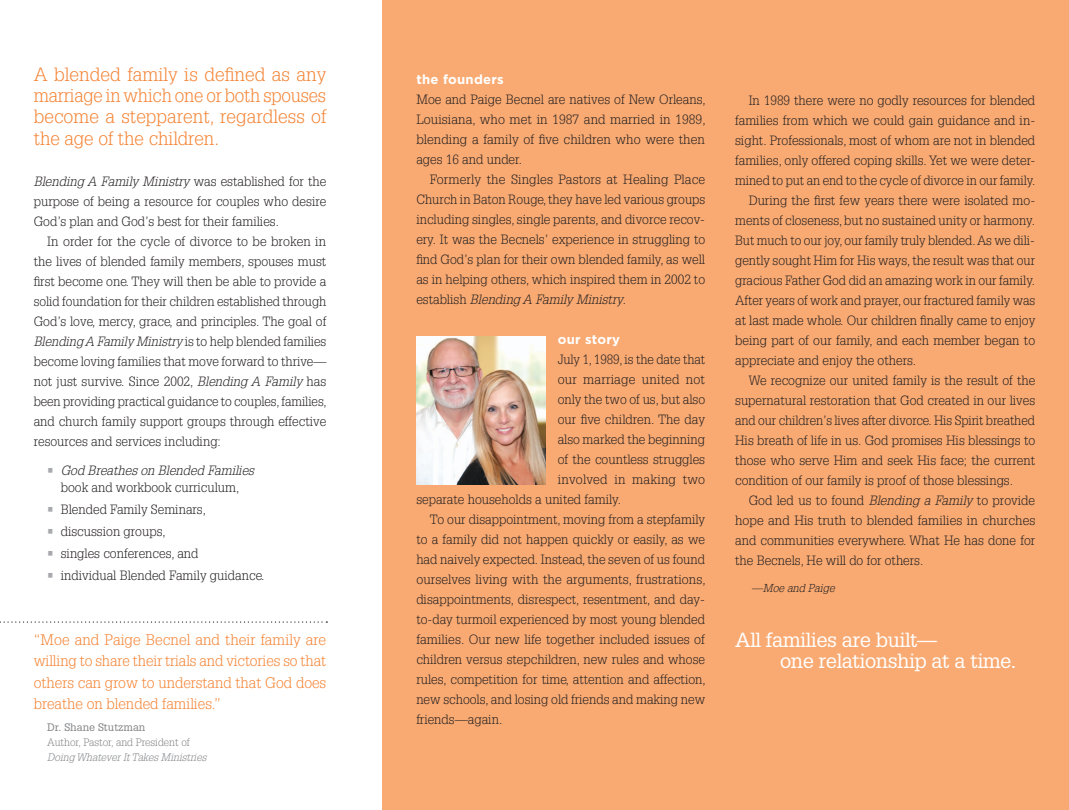
<style>
.page{position:relative;width:1069px;height:810px;background:#fff}
.page>*{position:absolute;margin:0;border:0;box-sizing:border-box;transform-origin:0 0}
.t1{font:20px/21.2px "Glypha LT Std";letter-spacing:-.02em;color:#fff}
.t2{font:300 18.75px/21.2px "Glypha LT Std";letter-spacing:.005em;color:#f48232;text-align:justify}
.t3{font:300 15px/21.2px "Glypha LT Std";color:#f48232;text-align:justify}
.t4{font:300 13.12px/20px "Glypha LT Std";color:#231f20;text-align:justify}
.t5{font:italic 300 13.12px/17.5px "Glypha LT Std";color:#231f20;text-align:center}
.t6{font:700 13.12px "Gotham";letter-spacing:.02em;color:#fff}
.t7{font:italic 300 11.25px "Glypha LT Std";color:#231f20}
.t8{font:italic 300 10.62px "Glypha LT Std";color:#808285}
.t9{font:300 10.62px "Glypha LT Std";color:#808285}
.t10{font:10.62px "Glypha LT Std";color:#808285}
.s1{font-style:italic}
.s2{font-style:normal;color:#a8a9ad}
.s3{font-style:normal}
.s4{color:#a8a9ad}
</style>
<div class="page">
<div style="left:382px;top:0;width:687px;height:810px;background:#f9aa72"></div>
<svg style="left:0;top:621px;width:327px;height:2px"></svg>
<img style="left:416px;top:337px;width:129px;height:148px">
<h2 class="t2" style="left:34px;top:64px;width:294px">A blended family is defined as any marriage in which one or both spouses become a stepparent, regardless of the age of the children.</h2>
<p class="t4" style="left:34px;top:172px;width:294px"><span class="s1">Blending A Family Ministry</span> was established for the purpose of being a resource for couples who desire God’s plan and God’s best for their families.</p>
<p class="t4" style="left:34px;top:232px;width:295px;text-indent:13px">In order for the cycle of divorce to be broken in the lives of blended family members, spouses must first become one. They will then be able to provide a solid foundation for their children established through God’s love, mercy, grace, and principles. The goal of <span class="s1">Blending A Family Ministry</span> is to help blended families become loving families that move forward to thrive— not just survive. Since 2002, <span class="s1">Blending A Family</span> has been providing practical guidance to couples, families, and church family support groups through effective resources and services including:</p>
<p class="t5" style="left:47px;top:462px;width:208px"><span class="s2">•</span> God Breathes on Blended Families <span class="s3">book and workbook curriculum,</span></p>
<p class="t4" style="left:47px;top:500px;width:160px"><span class="s4">•</span> Blended Family Seminars,</p>
<p class="t4" style="left:47px;top:522px;width:120px"><span class="s4">•</span> discussion groups,</p>
<p class="t4" style="left:47px;top:544px;width:153px"><span class="s4">•</span> singles conferences, and</p>
<p class="t4" style="left:47px;top:566px;width:219px"><span class="s4">•</span> individual Blended Family guidance.</p>
<p class="t3" style="left:34px;top:630px;width:294px">“Moe and Paige Becnel and their family are willing to share their trials and victories so that others can grow to understand that God does breathe on blended families.”</p>
<p class="t10" style="left:47px;top:721px;width:100px">Dr. Shane Stutzman</p>
<p class="t9" style="left:47px;top:736px;width:144px">Author, Pastor, and President of</p>
<p class="t8" style="left:47px;top:751px;width:161px">Doing Whatever It Takes Ministries</p>
<p class="t6" style="left:416px;top:72px;width:89px">the founders</p>
<p class="t4" style="left:416px;top:90px;width:291px">Moe and Paige Becnel are natives of New Orleans, Louisiana, who met in 1987 and married in 1989, blending a family of five children who were then ages 16 and under.</p>
<p class="t4" style="left:416px;top:170px;width:290px;text-indent:13px">Formerly the Singles Pastors at Healing Place Church in Baton Rouge, they have led various groups including singles, single parents, and divorce recov&shy;ery. It was the Becnels’ experience in struggling to find God’s plan for their own blended family, as well as in helping others, which inspired them in 2002 to establish <span class="s1">Blending A Family Ministry</span>.</p>
<p class="t6" style="left:558px;top:332px;width:64px">our story</p>
<p class="t4" style="left:558px;top:350px;width:149px">July 1, 1989, is the date that</p>
<p class="t4" style="left:558px;top:370px;width:149px">our marriage united not</p>
<p class="t4" style="left:558px;top:390px;width:149px">only the two of us, but also</p>
<p class="t4" style="left:558px;top:410px;width:149px">our five children. The day</p>
<p class="t4" style="left:558px;top:430px;width:149px">also marked the beginning</p>
<p class="t4" style="left:558px;top:450px;width:149px">of the countless struggles</p>
<p class="t4" style="left:558px;top:470px;width:149px">involved in making two</p>
<p class="t4" style="left:416px;top:490px;width:206px">separate households a united family.</p>
<p class="t4" style="left:430px;top:510px;width:277px">To our disappointment, moving from a stepfamily</p>
<p class="t4" style="left:416px;top:530px;width:290px">to a family did not happen quickly or easily, as we</p>
<p class="t4" style="left:416px;top:550px;width:290px">had naively expected. Instead, the seven of us found</p>
<p class="t4" style="left:416px;top:570px;width:291px">ourselves living with the arguments, frustrations,</p>
<p class="t4" style="left:416px;top:590px;width:290px">disappointments, disrespect, resentment, and day-</p>
<p class="t4" style="left:416px;top:610px;width:290px">to-day turmoil experienced by most young blended</p>
<p class="t4" style="left:416px;top:630px;width:290px">families. Our new life together included issues of</p>
<p class="t4" style="left:416px;top:650px;width:290px">children versus stepchildren, new rules and whose</p>
<p class="t4" style="left:416px;top:670px;width:291px">rules, competition for time, attention and affection,</p>
<p class="t4" style="left:416px;top:690px;width:290px">new schools, and losing old friends and making new</p>
<p class="t4" style="left:416px;top:710px;width:87px">friends—again.</p>
<p class="t4" style="left:748px;top:90px;width:288px">In 1989 there were no godly resources for blended</p>
<p class="t4" style="left:735px;top:110px;width:301px">families from which we could gain guidance and in-</p>
<p class="t4" style="left:735px;top:130px;width:302px">sight. Professionals, most of whom are not in blended</p>
<p class="t4" style="left:735px;top:150px;width:301px">families, only offered coping skills. Yet we were deter-</p>
<p class="t4" style="left:735px;top:170px;width:302px">mined to put an end to the cycle of divorce in our family.</p>
<p class="t4" style="left:748px;top:190px;width:288px">During the first few years there were isolated mo-</p>
<p class="t4" style="left:735px;top:210px;width:301px">ments of closeness, but no sustained unity or harmony.</p>
<p class="t4" style="left:735px;top:230px;width:301px">But much to our joy, our family truly blended. As we dili-</p>
<p class="t4" style="left:735px;top:250px;width:301px">gently sought Him for His ways, the result was that our</p>
<p class="t4" style="left:735px;top:270px;width:301px">gracious Father God did an amazing work in our family.</p>
<p class="t4" style="left:735px;top:290px;width:302px">After years of work and prayer, our fractured family was</p>
<p class="t4" style="left:735px;top:310px;width:302px">at last made whole. Our children finally came to enjoy</p>
<p class="t4" style="left:735px;top:330px;width:301px">being part of our family, and each member began to</p>
<p class="t4" style="left:735px;top:350px;width:182px">appreciate and enjoy the others.</p>
<p class="t4" style="left:749px;top:370px;width:288px">We recognize our united family is the result of the</p>
<p class="t4" style="left:735px;top:390px;width:301px">supernatural restoration that God created in our lives</p>
<p class="t4" style="left:735px;top:410px;width:301px">and our children’s lives after divorce. His Spirit breathed</p>
<p class="t4" style="left:735px;top:430px;width:302px">His breath of life in us. God promises His blessings to</p>
<p class="t4" style="left:735px;top:450px;width:301px">those who serve Him and seek His face; the current</p>
<p class="t4" style="left:735px;top:470px;width:279px">condition of our family is proof of those blessings.</p>
<p class="t4" style="left:748px;top:490px;width:288px">God led us to found <span class="s1">Blending a Family</span> to provide</p>
<p class="t4" style="left:735px;top:510px;width:302px">hope and His truth to blended families in churches</p>
<p class="t4" style="left:735px;top:530px;width:301px">and communities everywhere. What He has done for</p>
<p class="t4" style="left:735px;top:550px;width:190px">the Becnels, He will do for others.</p>
<p class="t7" style="left:751px;top:582px;width:85px">—Moe and Paige</p>
<h1 class="t1" style="left:780px;top:629px;width:238px;text-indent:-45px">All families are built—<br>one relationship at a time.</h1>
</div>
